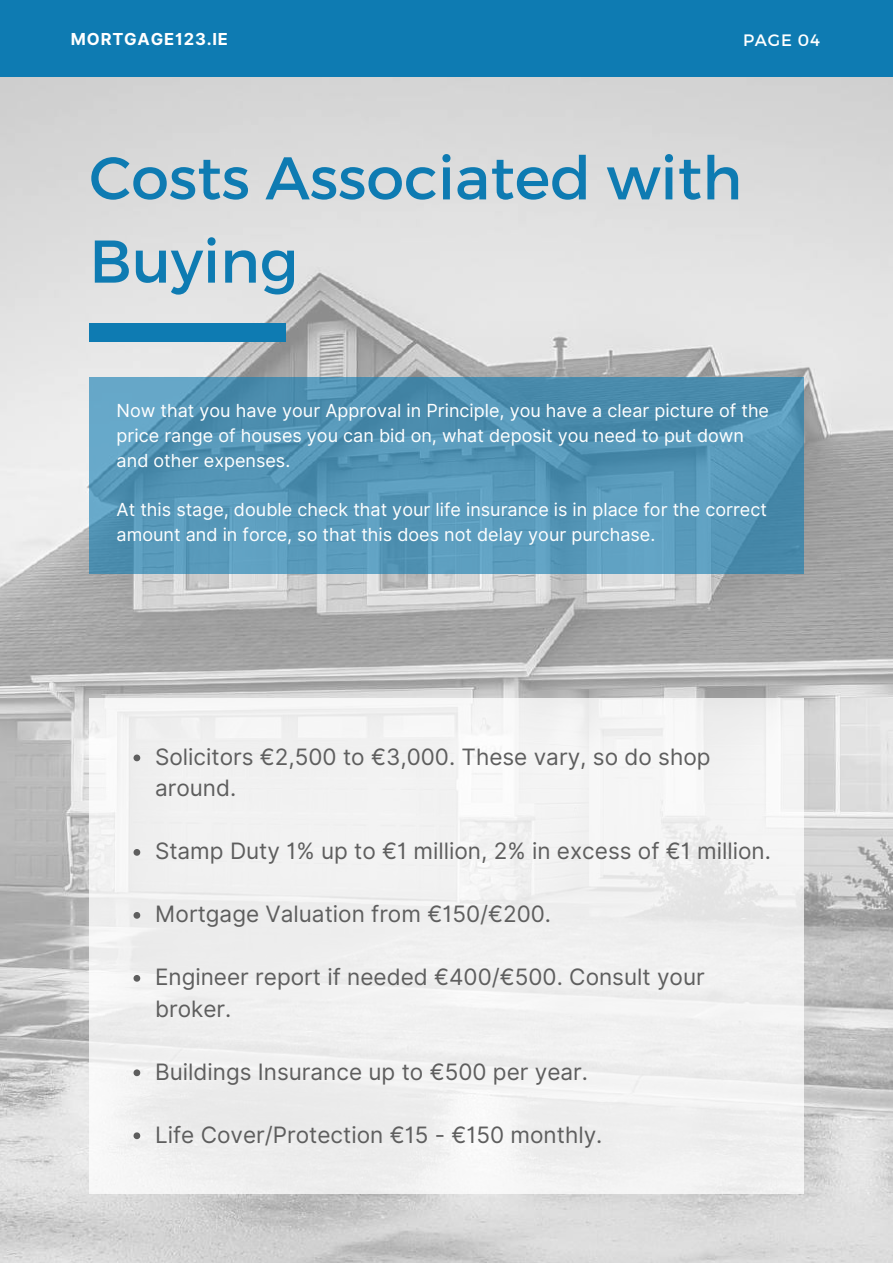
<style>
.page{position:relative;width:893px;height:1264px;background:#fff}
.page>*{position:absolute;margin:0;border:0;box-sizing:border-box;transform-origin:0 0}
.t1{font:60.15px/83.2px "Montserrat";color:#0e7bb2}
.t2{font:22.5px/31.5px "Inter";color:#5e5e5e}
.t3{font:18px/24.8px "Inter";color:#fff}
.t4{font:700 16.5px "Inter";letter-spacing:.05em;color:#fff}
.t5{font:16.5px "Montserrat";letter-spacing:.05em;color:#fff}
</style>
<div class="page">
<img style="left:0;top:77px;width:892px;height:1185px">
<div style="left:0;top:0;width:892px;height:77px;background:#0e7bb2"></div>
<div style="left:89px;top:698px;width:714px;height:495px;background:#f1f1f1"></div>
<div style="left:89px;top:323px;width:197px;height:18px;background:#0e7bb2"></div>
<svg style="left:133px;top:754px;width:7px;height:7px"></svg>
<svg style="left:133px;top:849px;width:7px;height:6px"></svg>
<svg style="left:133px;top:912px;width:7px;height:6px"></svg>
<svg style="left:133px;top:975px;width:7px;height:6px"></svg>
<svg style="left:133px;top:1069px;width:7px;height:7px"></svg>
<svg style="left:133px;top:1132px;width:7px;height:7px"></svg>
<svg style="left:89px;top:377px;width:714px;height:196px;background:#5495b6"></svg>
<p class="t4" style="left:71px;top:29px;width:159px">MORTGAGE123.IE</p>
<p class="t5" style="left:743px;top:29px;width:79px">PAGE 04</p>
<h1 class="t1" style="left:89px;top:133px;width:654px">Costs Associated with<br>Buying</h1>
<p class="t3" style="left:117px;top:398px;width:654px">Now that you have your Approval in Principle, you have a clear picture of the price range of houses you can bid on, what deposit you need to put down and other expenses.</p>
<p class="t3" style="left:117px;top:497px;width:651px">At this stage, double check that your life insurance is in place for the correct amount and in force, so that this does not delay your purchase.</p>
<p class="t2" style="left:155px;top:740px;width:557px">Solicitors €2,500 to €3,000. These vary, so do shop around.</p>
<p class="t2" style="left:155px;top:835px;width:617px">Stamp Duty 1% up to €1 million, 2% in excess of €1 million.</p>
<p class="t2" style="left:155px;top:898px;width:397px">Mortgage Valuation from €150/€200.</p>
<p class="t2" style="left:155px;top:961px;width:551px">Engineer report if needed €400/€500. Consult your broker.</p>
<p class="t2" style="left:155px;top:1055px;width:434px">Buildings Insurance up to €500 per year.</p>
<p class="t2" style="left:155px;top:1118px;width:449px">Life Cover/Protection €15 - €150 monthly.</p>
</div>
